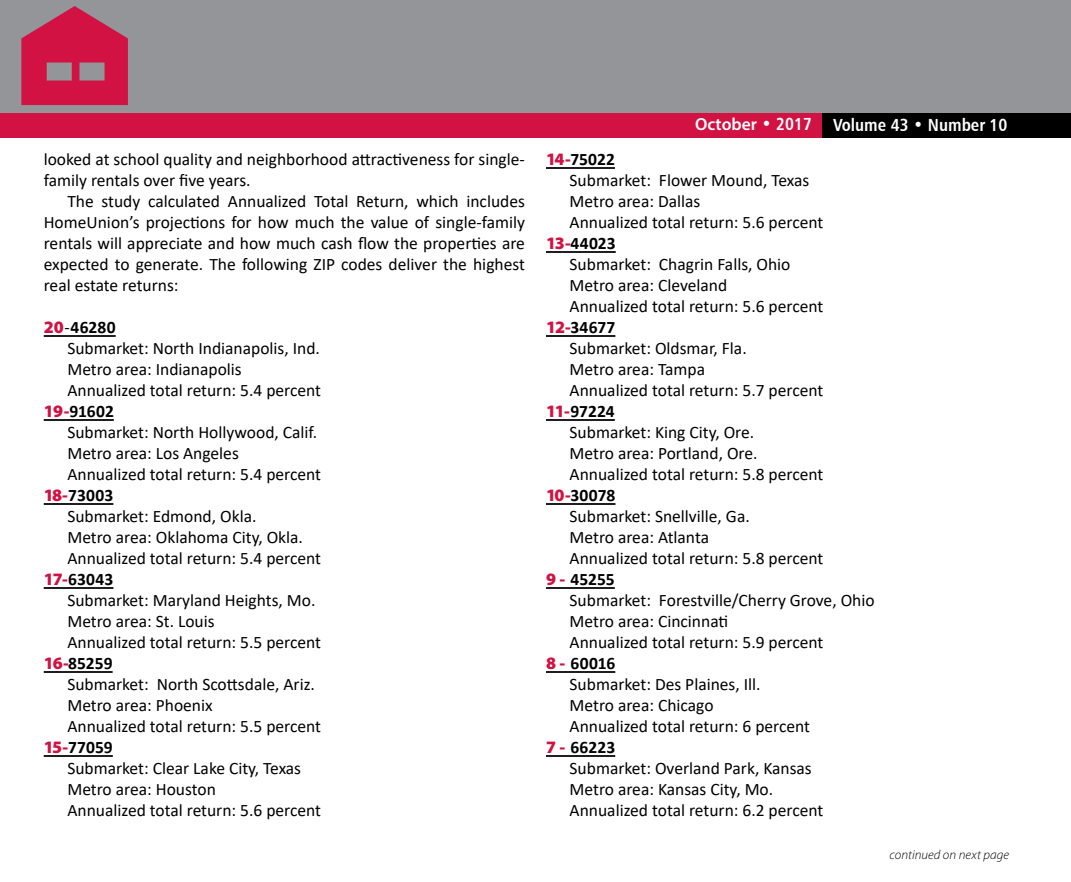
<style>
.page{position:relative;width:1071px;height:882px;background:#fff}
.page>*{position:absolute;margin:0;border:0;box-sizing:border-box;transform-origin:0 0}
.t1{font:17.5px/21px "Calibri";color:#000}
.t2{font:700 17.5px "Calibri";letter-spacing:.005em;color:#000}
.t3{font:17.5px "Humanist 777 BT Bold Condensed B";color:#fff}
.t4{font:italic 300 13.12px "Myriad Pro";letter-spacing:.01em;color:#000}
.s1{font-family:"Myriad Pro";font-weight:900;color:#d11242}
.s2{font-weight:400}
.s3{font-family:"Myriad Pro";font-weight:600}
</style>
<div class="page">
<div style="left:0;top:0;width:1071px;height:138px;background:#939598"></div>
<div style="left:693px;top:113px;width:378px;height:25px;background:#000"></div>
<div style="left:0;top:113px;width:822px;height:25px;background:#d11242"></div>
<svg style="left:21px;top:6px;width:107px;height:99px"></svg>
<hr style="left:44px;top:335px;width:72px;height:2px;background:#000">
<hr style="left:44px;top:419px;width:70px;height:2px;background:#000">
<hr style="left:44px;top:503px;width:69px;height:2px;background:#000">
<hr style="left:44px;top:587px;width:69px;height:2px;background:#000">
<hr style="left:44px;top:671px;width:69px;height:2px;background:#000">
<hr style="left:44px;top:755px;width:69px;height:2px;background:#000">
<hr style="left:546px;top:167px;width:69px;height:2px;background:#000">
<hr style="left:546px;top:251px;width:70px;height:2px;background:#000">
<hr style="left:546px;top:335px;width:69px;height:2px;background:#000">
<hr style="left:546px;top:419px;width:69px;height:2px;background:#000">
<hr style="left:546px;top:503px;width:69px;height:2px;background:#000">
<hr style="left:546px;top:587px;width:69px;height:2px;background:#000">
<hr style="left:546px;top:671px;width:69px;height:2px;background:#000">
<hr style="left:546px;top:755px;width:69px;height:2px;background:#000">
<p class="t1" style="left:44px;top:149px;width:483px">looked at school quality and neighborhood attractiveness for single&shy;family rentals over five years.</p>
<p class="t1" style="left:44px;top:191px;width:483px;text-align:justify;text-indent:24px">The study calculated Annualized Total Return, which includes HomeUnion’s projections for how much the value of single-family rentals will appreciate and how much cash flow the properties are expected to generate. The following ZIP codes deliver the highest real estate returns:</p>
<p class="t2" style="left:44px;top:315px;width:73px"><span class="s1">20</span><span class="s2">-</span>46280</p>
<p class="t1" style="left:67px;top:338px;width:254px">Submarket: North Indianapolis, Ind.</p>
<p class="t1" style="left:67px;top:359px;width:176px">Metro area: Indianapolis</p>
<p class="t1" style="left:67px;top:380px;width:255px">Annualized total return: 5.4 percent</p>
<p class="t2" style="left:44px;top:399px;width:72px"><span class="s1">19-</span>91602</p>
<p class="t1" style="left:67px;top:422px;width:251px">Submarket: North Hollywood, Calif.</p>
<p class="t1" style="left:67px;top:443px;width:173px">Metro area: Los Angeles</p>
<p class="t1" style="left:67px;top:464px;width:255px">Annualized total return: 5.4 percent</p>
<p class="t2" style="left:44px;top:483px;width:71px"><span class="s1">18-</span>73003</p>
<p class="t1" style="left:67px;top:506px;width:191px">Submarket: Edmond, Okla.</p>
<p class="t1" style="left:67px;top:527px;width:237px">Metro area: Oklahoma City, Okla.</p>
<p class="t1" style="left:67px;top:548px;width:255px">Annualized total return: 5.4 percent</p>
<p class="t2" style="left:44px;top:567px;width:71px"><span class="s1">17-</span>63043</p>
<p class="t1" style="left:67px;top:590px;width:250px">Submarket: Maryland Heights, Mo.</p>
<p class="t1" style="left:67px;top:611px;width:149px">Metro area: St. Louis</p>
<p class="t1" style="left:67px;top:632px;width:255px">Annualized total return: 5.5 percent</p>
<p class="t2" style="left:44px;top:651px;width:70px"><span class="s1">16-</span>85259</p>
<p class="t1" style="left:67px;top:674px;width:249px">Submarket: North Scottsdale, Ariz.</p>
<p class="t1" style="left:67px;top:695px;width:147px">Metro area: Phoenix</p>
<p class="t1" style="left:67px;top:716px;width:255px">Annualized total return: 5.5 percent</p>
<p class="t2" style="left:44px;top:735px;width:71px"><span class="s1">15-</span>77059</p>
<p class="t1" style="left:67px;top:758px;width:235px">Submarket: Clear Lake City, Texas</p>
<p class="t1" style="left:67px;top:779px;width:150px">Metro area: Houston</p>
<p class="t1" style="left:67px;top:800px;width:255px">Annualized total return: 5.6 percent</p>
<p class="t3" style="left:695px;top:114px;width:314px"><span class="s3">October</span> • 2017 Volume 43 • Number 10</p>
<p class="t2" style="left:546px;top:147px;width:70px"><span class="s1">14-</span>75022</p>
<p class="t1" style="left:570px;top:170px;width:241px">Submarket: Flower Mound, Texas</p>
<p class="t1" style="left:570px;top:191px;width:132px">Metro area: Dallas</p>
<p class="t1" style="left:570px;top:212px;width:255px">Annualized total return: 5.6 percent</p>
<p class="t2" style="left:546px;top:231px;width:71px"><span class="s1">13-</span>44023</p>
<p class="t1" style="left:570px;top:254px;width:222px">Submarket: Chagrin Falls, Ohio</p>
<p class="t1" style="left:570px;top:275px;width:159px">Metro area: Cleveland</p>
<p class="t1" style="left:570px;top:296px;width:255px">Annualized total return: 5.6 percent</p>
<p class="t2" style="left:546px;top:315px;width:71px"><span class="s1">12-</span>34677</p>
<p class="t1" style="left:570px;top:338px;width:179px">Submarket: Oldsmar, Fla.</p>
<p class="t1" style="left:570px;top:359px;width:137px">Metro area: Tampa</p>
<p class="t1" style="left:570px;top:380px;width:255px">Annualized total return: 5.7 percent</p>
<p class="t2" style="left:546px;top:399px;width:70px"><span class="s1">11-</span>97224</p>
<p class="t1" style="left:570px;top:422px;width:186px">Submarket: King City, Ore.</p>
<p class="t1" style="left:570px;top:443px;width:189px">Metro area: Portland, Ore.</p>
<p class="t1" style="left:570px;top:464px;width:255px">Annualized total return: 5.8 percent</p>
<p class="t2" style="left:546px;top:483px;width:71px"><span class="s1">10-</span>30078</p>
<p class="t1" style="left:570px;top:506px;width:182px">Submarket: Snellville, Ga.</p>
<p class="t1" style="left:570px;top:527px;width:141px">Metro area: Atlanta</p>
<p class="t1" style="left:570px;top:548px;width:255px">Annualized total return: 5.8 percent</p>
<p class="t2" style="left:546px;top:567px;width:70px"><span class="s1">9 -</span> 45255</p>
<p class="t1" style="left:570px;top:590px;width:307px">Submarket: Forestville/Cherry Grove, Ohio</p>
<p class="t1" style="left:570px;top:611px;width:160px">Metro area: Cincinnati</p>
<p class="t1" style="left:570px;top:632px;width:255px">Annualized total return: 5.9 percent</p>
<p class="t2" style="left:546px;top:651px;width:71px"><span class="s1">8 -</span> 60016</p>
<p class="t1" style="left:570px;top:674px;width:193px">Submarket: Des Plaines, Ill.</p>
<p class="t1" style="left:570px;top:695px;width:145px">Metro area: Chicago</p>
<p class="t1" style="left:570px;top:716px;width:242px">Annualized total return: 6 percent</p>
<p class="t2" style="left:546px;top:735px;width:71px"><span class="s1">7 -</span> 66223</p>
<p class="t1" style="left:570px;top:758px;width:244px">Submarket: Overland Park, Kansas</p>
<p class="t1" style="left:570px;top:779px;width:205px">Metro area: Kansas City, Mo.</p>
<p class="t1" style="left:570px;top:800px;width:255px">Annualized total return: 6.2 percent</p>
<p class="t4" style="left:890px;top:848px;width:121px">continued on next page</p>
</div>
